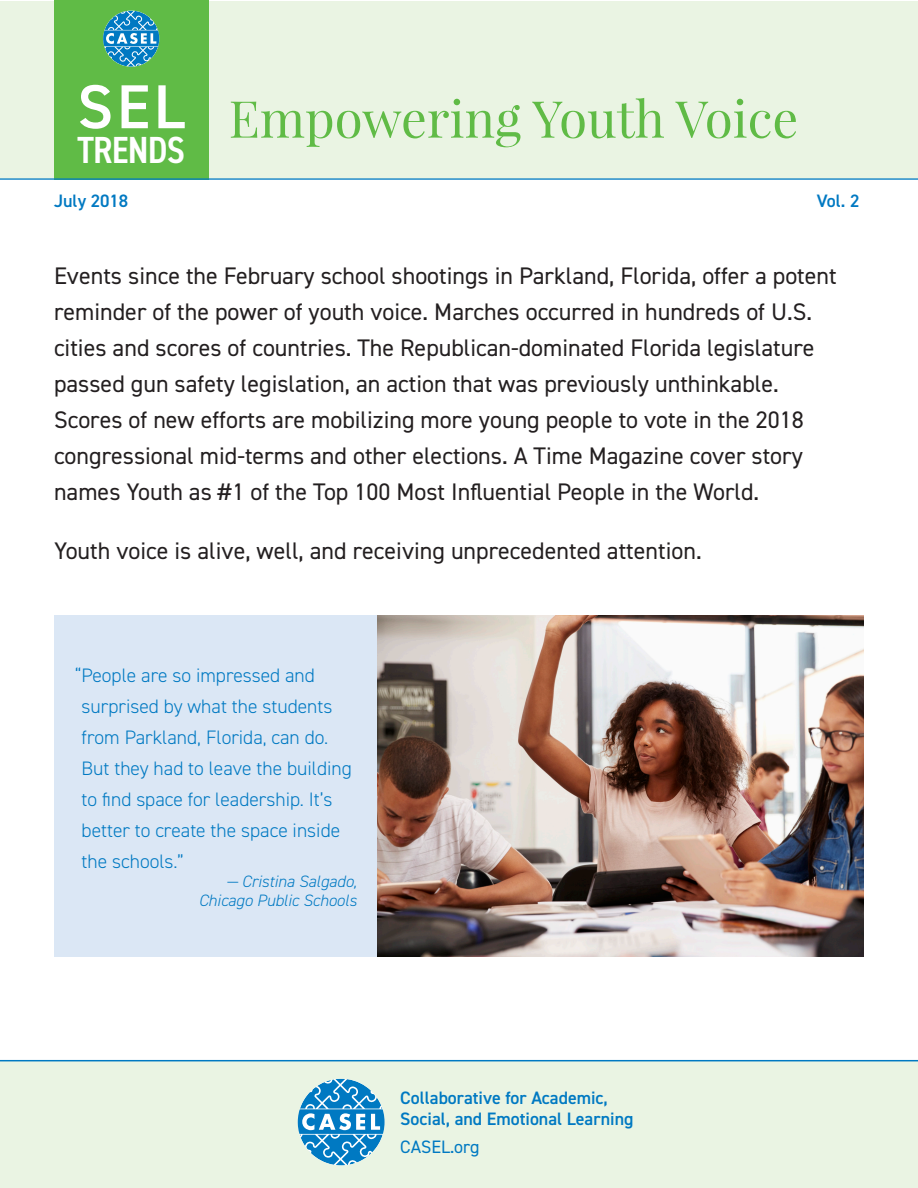
<style>
.page{position:relative;width:918px;height:1188px;background:#fff}
.page>*{position:absolute;margin:0;border:0;box-sizing:border-box;transform-origin:0 0}
.t1{font:600 62.25px "DIN2014";color:#fff}
.t2{font:51px "Playfair Display";color:#60bb46}
.t3{font:600 condensed 37.8px "DIN2014";letter-spacing:-.02em;color:#fff}
.body{font:24px/36px "DIN2014";color:#231f20}
.t4{font:300 19.5px/30.9px "DIN2014";color:#0079c2}
.t5{font:600 18px/21.6px "DIN2014";color:#0079c2}
.t6{font:18px "DIN2014";color:#0079c2}
.t7{font:italic 300 16.5px/19px "DIN2014";color:#0079c2;text-align:right}
</style>
<div class="page">
<div style="left:0;top:1px;width:918px;height:177px;background:#eaf4e3"></div>
<div style="left:0;top:1061px;width:918px;height:127px;background:#eaf4e3"></div>
<img style="left:377px;top:616px;width:487px;height:341px">
<div style="left:54px;top:0;width:154px;height:179px;background:#60bb46"></div>
<hr style="left:0;top:178px;width:918px;height:2px;background:#0079c2">
<svg style="left:298px;top:1079px;width:87px;height:86px"></svg>
<svg style="left:103px;top:11px;width:56px;height:56px"></svg>
<div style="left:55px;top:616px;width:322px;height:341px;background:#dbe7f5"></div>
<hr style="left:0;top:1060px;width:918px;height:1px;background:#0079c2">
<p class="t1" style="left:77px;top:66px;width:109px">SEL</p>
<p class="t3" style="left:77px;top:125px;width:109px">TRENDS</p>
<p class="t5" style="left:54px;top:189px;width:76px">July 2018</p>
<p class="t5" style="left:817px;top:189px;width:44px">Vol. 2</p>
<p class="t2" style="left:229px;top:87px;width:571px">Empowering Youth Voice</p>
<p class="body" style="left:54px;top:258px;width:784px">Events since the February school shootings in Parkland, Florida, offer a potent reminder of the power of youth voice. Marches occurred in hundreds of U.S. cities and scores of countries. The Republican-dominated Florida legislature passed gun safety legislation, an action that was previously unthinkable.<br>Scores of new efforts are mobilizing more young people to vote in the 2018 congressional mid-terms and other elections. A Time Magazine cover story names Youth as #1 of the Top 100 Most Influential People in the World.</p>
<p class="body" style="left:54px;top:532px;width:649px">Youth voice is alive, well, and receiving unprecedented attention.</p>
<p class="t4" style="left:82px;top:660px;width:272px;text-indent:-7px">“People are so impressed and surprised by what the students from Parkland, Florida, can do.<br>But they had to leave the building to find space for leadership. It’s better to create the space inside the schools.”</p>
<p class="t7" style="left:199px;top:872px;width:159px">— Cristina Salgado,<br>Chicago Public Schools</p>
<p class="t5" style="left:400px;top:1086px;width:235px">Collaborative for Academic,<br>Social, and Emotional Learning</p>
<p class="t6" style="left:400px;top:1136px;width:81px">CASEL.org</p>
</div>
